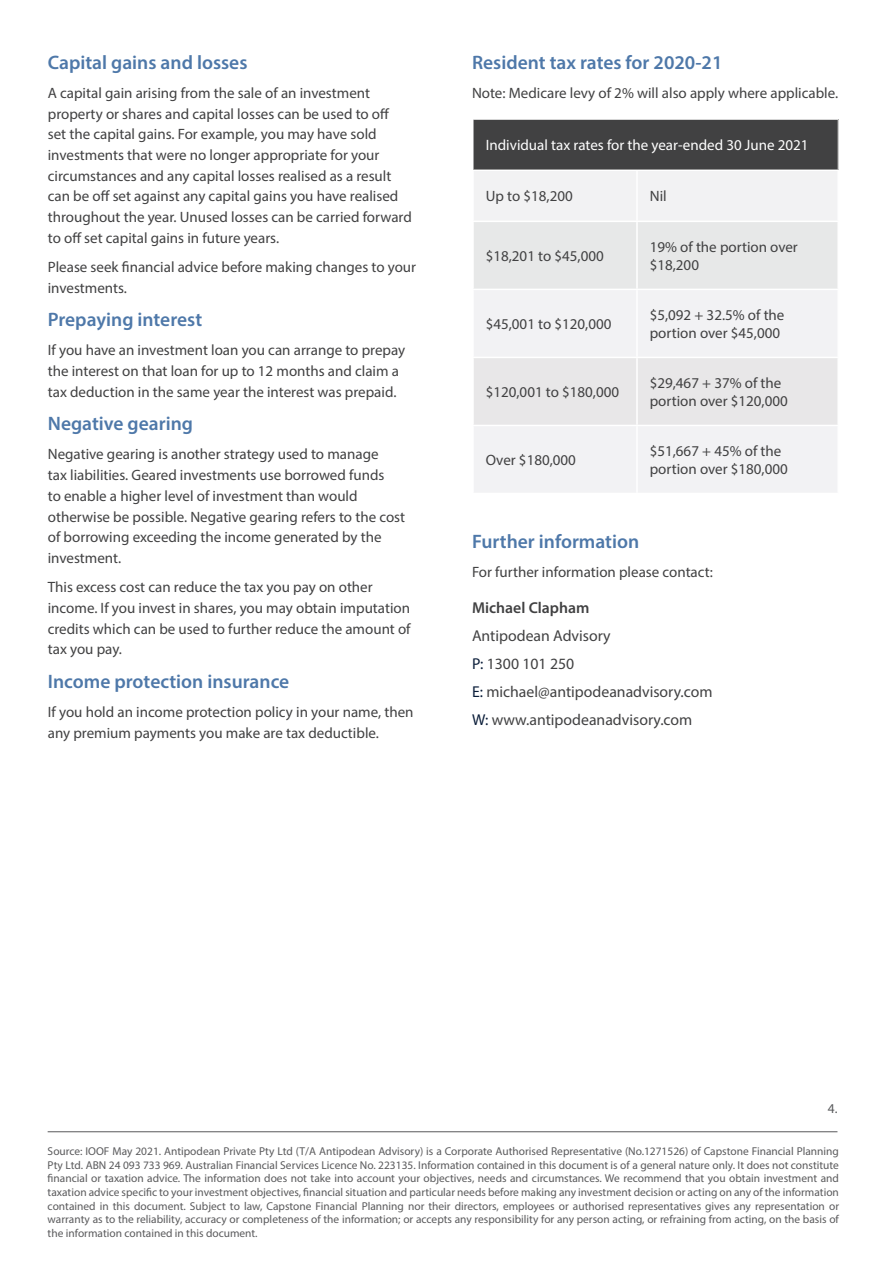
<style>
.page{position:relative;width:893px;height:1263px;background:#fff}
.page>*{position:absolute;margin:0;border:0;box-sizing:border-box;transform-origin:0 0}
.t1{font:600 19.5px "Myriad Pro";color:#4e78a9}
.t2{font:15.75px "Myriad Pro";color:#414142}
.t3{font:600 15.75px "Myriad Pro";color:#414142}
.t4{font:15px/20.7px "Myriad Pro";color:#414142}
.t5{font:15px "Myriad Pro";color:#fff}
.t6{font:13.5px "Myriad Pro";color:#58595b}
.t7{font:11.4px/13.6px "Myriad Pro";color:#5a5a5c;text-align:justify}
.s1{color:#0a1d39}
</style>
<div class="page">
<hr style="left:48px;top:1131px;width:789px;height:1px;background:#58595b">
<div style="left:473px;top:119px;width:365px;height:51px;background:#414142"></div>
<svg style="left:474px;top:171px;width:363px;height:321px"></svg>
<hr style="left:473px;top:119px;width:164px;height:1px;background:#fff">
<hr style="left:473px;top:119px;width:1px;height:51px;background:#fff">
<hr style="left:637px;top:119px;width:201px;height:1px;background:#fff">
<hr style="left:472px;top:221px;width:165px;height:1px;background:#fff">
<hr style="left:637px;top:221px;width:202px;height:1px;background:#fff">
<hr style="left:472px;top:289px;width:165px;height:1px;background:#fff">
<hr style="left:637px;top:289px;width:202px;height:1px;background:#fff">
<hr style="left:472px;top:357px;width:165px;height:1px;background:#fff">
<hr style="left:637px;top:357px;width:202px;height:1px;background:#fff">
<hr style="left:472px;top:425px;width:165px;height:1px;background:#fff">
<hr style="left:637px;top:425px;width:202px;height:1px;background:#fff">
<hr style="left:636px;top:171px;width:2px;height:50px;background:#fff">
<hr style="left:636px;top:222px;width:2px;height:67px;background:#fff">
<hr style="left:636px;top:290px;width:2px;height:67px;background:#fff">
<hr style="left:636px;top:358px;width:2px;height:67px;background:#fff">
<hr style="left:636px;top:426px;width:2px;height:67px;background:#fff">
<p class="t1" style="left:48px;top:50px;width:201px">Capital gains and losses</p>
<p class="t4" style="left:48px;top:82px;width:365px">A capital gain arising from the sale of an investment property or shares and capital losses can be used to off<br>set the capital gains. For example, you may have sold investments that were no longer appropriate for your circumstances and any capital losses realised as a result can be off set against any capital gains you have realised throughout the year. Unused losses can be carried forward to off set capital gains in future years.</p>
<p class="t4" style="left:48px;top:256px;width:370px">Please seek financial advice before making changes to your investments.</p>
<p class="t1" style="left:48px;top:307px;width:156px">Prepaying interest</p>
<p class="t4" style="left:48px;top:340px;width:359px">If you have an investment loan you can arrange to prepay the interest on that loan for up to 12 months and claim a tax deduction in the same year the interest was prepaid.</p>
<p class="t1" style="left:48px;top:411px;width:147px">Negative gearing</p>
<p class="t4" style="left:48px;top:444px;width:359px">Negative gearing is another strategy used to manage<br>tax liabilities. Geared investments use borrowed funds<br>to enable a higher level of investment than would otherwise be possible. Negative gearing refers to the cost of borrowing exceeding the income generated by the investment.</p>
<p class="t4" style="left:48px;top:576px;width:364px">This excess cost can reduce the tax you pay on other income. If you invest in shares, you may obtain imputation credits which can be used to further reduce the amount of tax you pay.</p>
<p class="t1" style="left:48px;top:669px;width:243px">Income protection insurance</p>
<p class="t4" style="left:48px;top:701px;width:367px">If you hold an income protection policy in your name, then any premium payments you make are tax deductible.</p>
<p class="t1" style="left:472px;top:50px;width:252px">Resident tax rates for 2020-21</p>
<p class="t4" style="left:472px;top:82px;width:368px">Note: Medicare levy of 2% will also apply where applicable.</p>
<p class="t5" style="left:486px;top:136px;width:324px">Individual tax rates for the year-ended 30 June 2021</p>
<p class="t4" style="left:486px;top:186px;width:88px">Up to $18,200</p>
<p class="t4" style="left:650px;top:186px;width:19px">Nil</p>
<p class="t4" style="left:486px;top:245px;width:120px">$18,201 to $45,000</p>
<p class="t4" style="left:650px;top:238px;width:150px;line-height:17.2px">19% of the portion over $18,200</p>
<p class="t4" style="left:486px;top:313px;width:127px">$45,001 to $120,000</p>
<p class="t4" style="left:650px;top:306px;width:136px;line-height:17.2px">$5,092 + 32.5% of the portion over $45,000</p>
<p class="t4" style="left:486px;top:381px;width:135px">$120,001 to $180,000</p>
<p class="t4" style="left:650px;top:375px;width:140px;line-height:17.2px">$29,467 + 37% of the portion over $120,000</p>
<p class="t4" style="left:486px;top:449px;width:92px">Over $180,000</p>
<p class="t4" style="left:650px;top:443px;width:140px;line-height:17.2px">$51,667 + 45% of the portion over $180,000</p>
<p class="t1" style="left:472px;top:529px;width:169px">Further information</p>
<p class="t4" style="left:472px;top:561px;width:242px">For further information please contact:</p>
<p class="t3" style="left:472px;top:598px;width:119px">Michael Clapham</p>
<p class="t2" style="left:472px;top:626px;width:140px">Antipodean Advisory</p>
<p class="t2" style="left:472px;top:654px;width:104px"><span class="s1">P:</span> 1300 101 250</p>
<p class="t2" style="left:472px;top:682px;width:242px"><span class="s1">E:</span> michael@antipodeanadvisory.com</p>
<p class="t2" style="left:472px;top:710px;width:222px"><span class="s1">W:</span> www.antipodeanadvisory.com</p>
<p class="t6" style="left:828px;top:1100px;width:11px">4.</p>
<p class="t7" style="left:48px;top:1144px;width:793px">Source: IOOF May 2021. Antipodean Private Pty Ltd (T/A Antipodean Advisory) is a Corporate Authorised Representative (No.1271526) of Capstone Financial Planning Pty Ltd. ABN 24 093 733 969. Australian Financial Services Licence No. 223135. Information contained in this document is of a general nature only. It does not constitute financial or taxation advice. The information does not take into account your objectives, needs and circumstances. We recommend that you obtain investment and taxation advice specific to your investment objectives, financial situation and particular needs before making any investment decision or acting on any of the information contained in this document. Subject to law, Capstone Financial Planning nor their directors, employees or authorised representatives gives any representation or warranty as to the reliability, accuracy or completeness of the information; or accepts any responsibility for any person acting, or refraining from acting, on the basis of the information contained in this document.</p>
</div>
